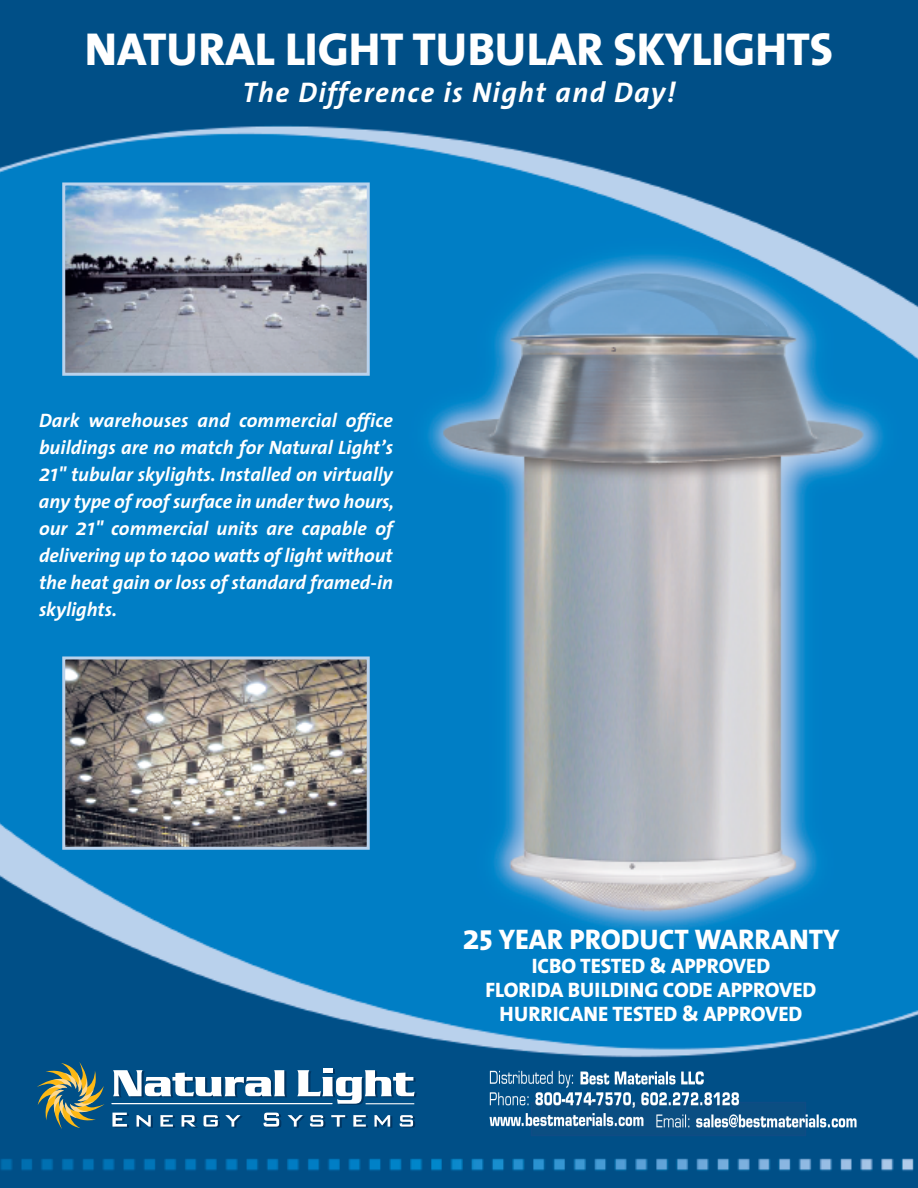
<style>
.page{position:relative;width:918px;height:1188px;background:#fff}
.page>*{position:absolute;margin:0;border:0;box-sizing:border-box;transform-origin:0 0}
.t1{font:800 46.5px "The Sans";color:#fff}
.t2{font:italic 700 28.5px "The Sans";letter-spacing:.05em;color:#fff}
.t3{font:800 28.5px "The Sans";color:#fff}
.t4{font:800 21px/24px "The Sans";color:#fff;text-align:center}
.t5{font:italic 700 19.5px/27px "The Sans";color:#fff;text-align:justify}
.s1{font-weight:600;font-size:24px}
.s2{font-weight:700;font-size:36px}
</style>
<div class="page">
<img style="left:0;top:0;width:918px;height:1188px">
<img style="left:66px;top:660px;width:300px;height:186px">
<div style="left:62px;top:656px;width:308px;height:194px;border:3px solid #b9d2ec"></div>
<img style="left:66px;top:186px;width:300px;height:186px">
<div style="left:62px;top:182px;width:308px;height:194px;border:3px solid #b9d2ec"></div>
<svg style="left:37px;top:1062px;width:68px;height:67px;background:#55766e"></svg>
<hr style="left:112px;top:1103px;width:220px;height:1px;background:#fff">
<svg style="left:112px;top:1113px;width:17px;height:15px"></svg>
<svg style="left:137px;top:1115px;width:16px;height:13px"></svg>
<svg style="left:160px;top:1115px;width:15px;height:13px"></svg>
<svg style="left:182px;top:1115px;width:16px;height:13px"></svg>
<svg style="left:204px;top:1115px;width:39px;height:13px"></svg>
<svg style="left:264px;top:1113px;width:17px;height:15px"></svg>
<svg style="left:288px;top:1115px;width:59px;height:13px"></svg>
<svg style="left:353px;top:1115px;width:15px;height:13px"></svg>
<svg style="left:374px;top:1115px;width:18px;height:13px"></svg>
<svg style="left:400px;top:1115px;width:15px;height:13px"></svg>
<svg style="left:113px;top:1070px;width:174px;height:27px"></svg>
<svg style="left:297px;top:1070px;width:119px;height:35px"></svg>
<div style="left:325px;top:1069px;width:9px;height:5px;background:#003562"></div>
<div style="left:323px;top:1068px;width:10px;height:5px;background:#fff"></div>
<div style="left:531px;top:1102px;width:275px;height:34px;background:#0b4e82"></div>
<img style="left:489px;top:1068px;width:375px;height:62px">
<h1 class="t1" style="left:85px;top:31px;width:750px">NATURAL LIGHT TUBULAR SKYLIGHTS</h1>
<h2 class="t2" style="left:242px;top:82px;width:435px">The Difference is Night and Day!</h2>
<p class="t5" style="left:39px;top:409px;width:356px">Dark warehouses and commercial office buildings are no match for Natural Light’s <span class="s1">21</span>" tubular skylights. Installed on virtually any type of roof surface in under two hours, our <span class="s1">21</span>" commercial units are capable of delivering up to 1400 watts of light without the heat gain or loss of standard framed-in skylights.</p>
<h2 class="t3" style="left:462px;top:928px;width:379px"><span class="s2">2</span>5 YEAR PRODUCT WARRANTY</h2>
<p class="t4" style="left:485px;top:956px;width:333px">ICBO TESTED &amp; APPROVED<br>FLORIDA BUILDING CODE APPROVED<br>HURRICANE TESTED &amp; APPROVED</p>
</div>
